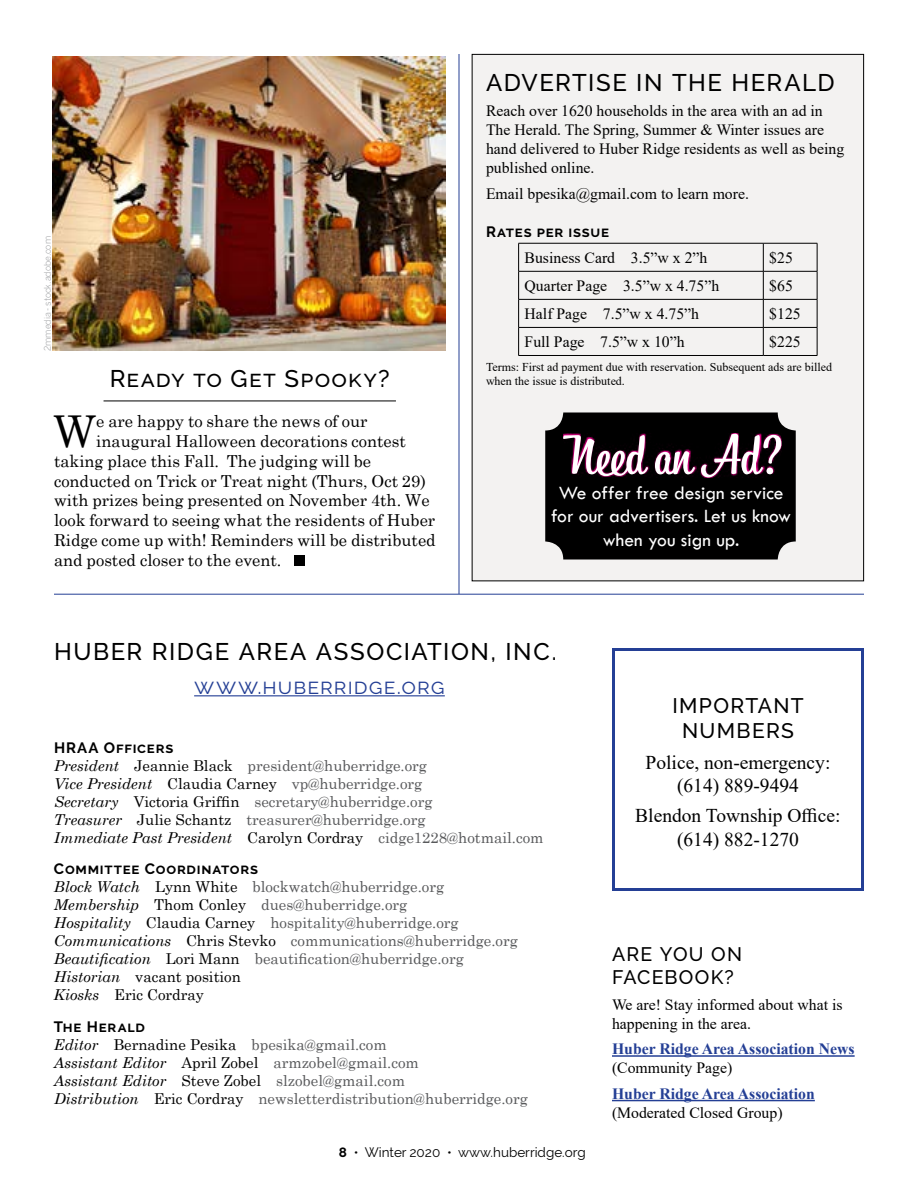
<style>
.page{position:relative;width:918px;height:1188px;background:#fff}
.page>*{position:absolute;margin:0;border:0;box-sizing:border-box;transform-origin:0 0}
.t1{font:54px "Bistro Script";color:#fff}
.t2{font:43.95px "Century Schoolbook";color:#000}
.t3{font:500 24px "Raleway";letter-spacing:.06em;color:#000}
.t4{font:22.5px "Raleway";letter-spacing:.045em;color:#243f95}
.t5{font:500 21px/25.2px "Raleway";letter-spacing:.065em;color:#000;text-align:center}
.t6{font:19.5px/23.4px "Times New Roman";color:#000;text-align:center}
.t7{font:19.5px/23.4px "Tw Cen";color:#fff;text-align:center}
.t8{font:500 19.5px/23.4px "Raleway";letter-spacing:.065em;color:#000}
.t9{font:16.5px "Century Schoolbook";color:#000}
.t10{font:15.75px/18.9px "Times New Roman";color:#000}
.t11{font:700 15.75px "Times New Roman";color:#243f95}
.t12{font:15px/18px "Century Schoolbook";color:#58595b}
.t13{font:700 15px "Raleway";letter-spacing:.05em;color:#000}
.t14{font:13.5px "Raleway";color:#000}
.t15{font:12px/14.4px "Times New Roman";color:#000}
.t16{font:300 9px "Benton Sans";color:#939598}
.s1{font-style:italic;color:#000}
.s2{color:#000}
.s3{font-weight:700}
</style>
<div class="page">
<div style="left:612px;top:648px;width:252px;height:243px;border:3px solid #243f95"></div>
<hr style="left:194px;top:695px;width:251px;height:1px;background:#243f95">
<div style="left:472px;top:54px;width:392px;height:527px;background:#f3f2f1"></div>
<hr style="left:518px;top:243px;width:245px;height:1px;background:#000">
<hr style="left:763px;top:243px;width:54px;height:1px;background:#000">
<hr style="left:518px;top:271px;width:245px;height:1px;background:#000">
<hr style="left:763px;top:271px;width:54px;height:1px;background:#000">
<hr style="left:518px;top:299px;width:245px;height:1px;background:#000">
<hr style="left:763px;top:299px;width:54px;height:1px;background:#000">
<hr style="left:518px;top:327px;width:245px;height:1px;background:#000">
<svg style="left:518px;top:243px;width:1px;height:112px"></svg>
<hr style="left:763px;top:327px;width:54px;height:1px;background:#000">
<svg style="left:763px;top:243px;width:1px;height:112px"></svg>
<svg style="left:817px;top:243px;width:1px;height:112px"></svg>
<hr style="left:518px;top:355px;width:245px;height:1px;background:#000">
<hr style="left:763px;top:355px;width:54px;height:1px;background:#000">
<div style="left:545px;top:412px;width:251px;height:148px;background:#000;border-radius:18px"></div>
<svg style="left:563px;top:433px;width:219px;height:45px"></svg>
<img style="left:53px;top:56px;width:393px;height:295px">
<hr style="left:612px;top:1055px;width:243px;height:2px;background:#243f95">
<hr style="left:612px;top:1100px;width:203px;height:1px;background:#243f95">
<hr style="left:54px;top:594px;width:810px;height:1px;background:#243f95">
<hr style="left:459px;top:54px;width:1px;height:540px;background:#243f95">
<hr style="left:104px;top:401px;width:292px;height:1px;background:#000">
<div style="left:294px;top:555px;width:11px;height:11px;background:#000"></div>
<p class="t16" style="left:42px;top:351px;width:116px;rotate:-90deg">2mmedia - stock.adobe.com</p>
<h3 class="t3" style="left:110px;top:365px;width:282px">Ready to Get Spooky?</h3>
<h2 class="t2" style="left:53px;top:394px;width:45px">W</h2>
<p class="t9" style="left:96px;top:407px;width:273px">e are happy to share the news of our</p>
<p class="t9" style="left:96px;top:427px;width:311px">inaugural Halloween decorations contest</p>
<p class="t9" style="left:54px;top:447px;width:319px">taking place this Fall. The judging will be</p>
<p class="t9" style="left:54px;top:467px;width:373px">conducted on Trick or Treat night (Thurs, Oct 29)</p>
<p class="t9" style="left:54px;top:486px;width:377px">with prizes being presented on November 4th. We</p>
<p class="t9" style="left:54px;top:506px;width:383px">look forward to seeing what the residents of Huber</p>
<p class="t9" style="left:54px;top:526px;width:383px">Ridge come up with! Reminders will be distributed</p>
<p class="t9" style="left:54px;top:546px;width:229px">and posted closer to the event.</p>
<h3 class="t3" style="left:486px;top:68px;width:350px">ADVERTISE IN THE HERALD</h3>
<p class="t10" style="left:486px;top:101px;width:360px">Reach over 1620 households in the area with an ad in The Herald. The Spring, Summer &amp; Winter issues are hand delivered to Huber Ridge residents as well as being published online.</p>
<p class="t10" style="left:486px;top:184px;width:264px">Email bpesika@gmail.com to learn more.</p>
<p class="t13" style="left:486px;top:223px;width:125px">Rates per issue</p>
<p class="t10" style="left:525px;top:248px;width:184px">Business Card 3.5”w x 2”h</p>
<p class="t10" style="left:769px;top:248px;width:25px">$25</p>
<p class="t10" style="left:525px;top:276px;width:196px">Quarter Page 3.5”w x 4.75”h</p>
<p class="t10" style="left:769px;top:276px;width:25px">$65</p>
<p class="t10" style="left:525px;top:304px;width:176px">Half Page 7.5”w x 4.75”h</p>
<p class="t10" style="left:769px;top:304px;width:33px">$125</p>
<p class="t10" style="left:525px;top:332px;width:162px">Full Page 7.5”w x 10”h</p>
<p class="t10" style="left:769px;top:332px;width:33px">$225</p>
<p class="t15" style="left:486px;top:359px;width:348px">Terms: First ad payment due with reservation. Subsequent ads are billed when the issue is distributed.</p>
<h1 class="t1" style="left:563px;top:422px;width:217px">Need an Ad?</h1>
<h3 class="t7" style="left:551px;top:481px;width:242px">We offer free design service for our advertisers. Let us know when you sign up.</h3>
<h3 class="t3" style="left:54px;top:638px;width:504px">HUBER RIDGE AREA ASSOCIATION, INC.</h3>
<h3 class="t4" style="left:194px;top:673px;width:252px">www.huberridge.org</h3>
<p class="t13" style="left:54px;top:739px;width:121px">HRAA Officers</p>
<p class="t12" style="left:54px;top:755px;width:491px"><span class="s1">President</span> <span class="s2">Jeannie Black</span> president@huberridge.org<br><span class="s1">Vice President</span> <span class="s2">Claudia Carney</span> vp@huberridge.org<br><span class="s1">Secretary</span> <span class="s2">Victoria Griffin</span> secretary@huberridge.org<br><span class="s1">Treasurer</span> <span class="s2">Julie Schantz</span> treasurer@huberridge.org<br><span class="s1">Immediate Past President</span> <span class="s2">Carolyn Cordray</span> cidge1228@hotmail.com</p>
<p class="t13" style="left:54px;top:860px;width:206px">Committee Coordinators</p>
<p class="t12" style="left:54px;top:876px;width:465px"><span class="s1">Block Watch</span> <span class="s2">Lynn White</span> blockwatch@huberridge.org <span class="s1">Membership</span> <span class="s2">Thom Conley</span> dues@huberridge.org<br><span class="s1">Hospitality</span> <span class="s2">Claudia Carney</span> hospitality@huberridge.org <span class="s1">Communications</span> <span class="s2">Chris Stevko</span> communications@huberridge.org <span class="s1">Beautification</span> <span class="s2">Lori Mann</span> beautification@huberridge.org <span class="s1">Historian</span> <span class="s2">vacant position<br></span><span class="s1">Kiosks</span> <span class="s2">Eric Cordray</span></p>
<p class="t13" style="left:54px;top:1018px;width:92px">The Herald</p>
<p class="t12" style="left:54px;top:1034px;width:475px"><span class="s1">Editor</span> <span class="s2">Bernadine Pesika</span> bpesika@gmail.com<br><span class="s1">Assistant Editor</span> <span class="s2">April Zobel</span> armzobel@gmail.com<br><span class="s1">Assistant Editor</span> <span class="s2">Steve Zobel</span> slzobel@gmail.com<br><span class="s1">Distribution</span> <span class="s2">Eric Cordray</span> newsletterdistribution@huberridge.org</p>
<p class="t14" style="left:339px;top:1145px;width:249px"><span class="s3">8</span> • Winter 2020 • www.huberridge.org</p>
<h3 class="t5" style="left:672px;top:693px;width:133px">IMPORTANT<br>NUMBERS</h3>
<h3 class="t6" style="left:646px;top:750px;width:186px">Police, non-emergency: (614) 889-9494</h3>
<h3 class="t6" style="left:635px;top:803px;width:207px">Blendon Township Office: (614) 882-1270</h3>
<h3 class="t8" style="left:612px;top:942px;width:132px">ARE YOU ON<br>FACEBOOK?</h3>
<p class="t10" style="left:612px;top:995px;width:232px">We are! Stay informed about what is happening in the area.</p>
<p class="t11" style="left:612px;top:1038px;width:244px">Huber Ridge Area Association News</p>
<p class="t10" style="left:612px;top:1058px;width:122px">(Community Page)</p>
<p class="t11" style="left:612px;top:1082px;width:204px">Huber Ridge Area Association</p>
<p class="t10" style="left:612px;top:1103px;width:172px">(Moderated Closed Group)</p>
</div>
